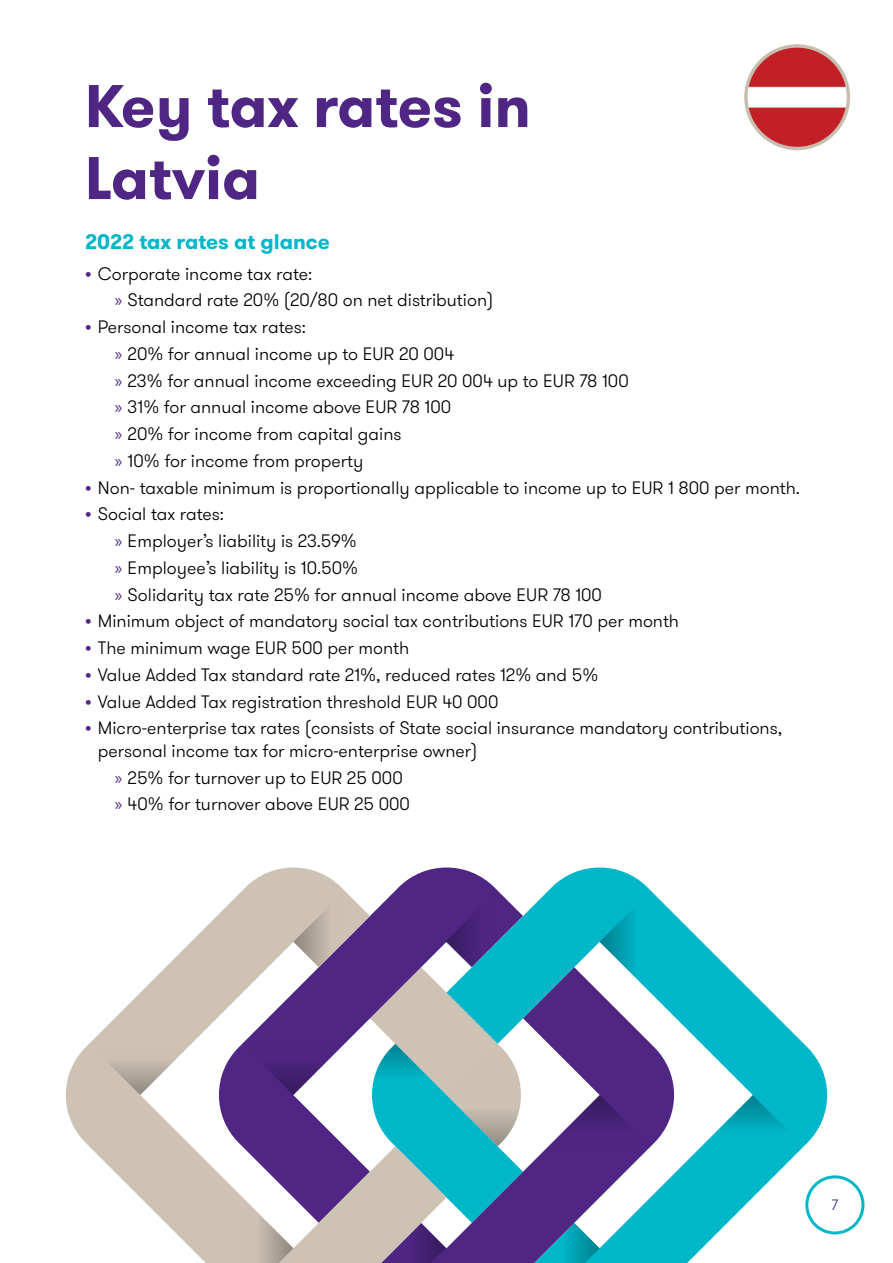
<style>
.page{position:relative;width:893px;height:1263px;background:#fff}
.page>*{position:absolute;margin:0;border:0;box-sizing:border-box;transform-origin:0 0}
.t1{font:700 60px/72px "GT Walsheim Pro";color:#4f2683}
.t2{font:700 21px "GT Walsheim Pro";color:#00b7c9}
.t3{font:300 18px/26.7px "GT Walsheim Pro";color:#000}
.t4{font:300 15px "GT Walsheim Pro";color:#4f2683}
.s1{font-weight:700;color:#4f2683}
.s2{font-family:"Myriad Pro";font-weight:400;color:#4f2683}
</style>
<div class="page">
<svg style="left:744px;top:44px;width:106px;height:106px"></svg>
<div style="left:805px;top:1175px;width:59px;height:59px;border:3px solid #00b7c9;border-radius:50%"></div>
<svg style="left:446px;top:867px;width:381px;height:396px"></svg>
<svg style="left:600px;top:891px;width:51px;height:76px;background:#14b5c5"></svg>
<svg style="left:702px;top:1095px;width:102px;height:51px"></svg>
<svg style="left:523px;top:967px;width:151px;height:296px"></svg>
<svg style="left:66px;top:867px;width:380px;height:396px"></svg>
<svg style="left:293px;top:891px;width:52px;height:76px;background:#bfb2af"></svg>
<svg style="left:242px;top:1197px;width:51px;height:66px"></svg>
<svg style="left:89px;top:1044px;width:102px;height:51px"></svg>
<svg style="left:242px;top:1044px;width:103px;height:51px"></svg>
<svg style="left:548px;top:1095px;width:103px;height:51px"></svg>
<svg style="left:370px;top:891px;width:153px;height:372px;background:#7298b2"></svg>
<h1 class="t1" style="left:85px;top:71px;width:447px">Key tax rates in<br>Latvia</h1>
<p class="t2" style="left:85px;top:228px;width:246px">2022 tax rates at glance</p>
<p class="t3" style="left:115px;top:260px;width:380px;text-indent:-30px"><span class="s1">•</span> Corporate income tax rate:<br><span class="s2">»</span> Standard rate 20% (20/80 on net distribution)</p>
<p class="t3" style="left:115px;top:314px;width:515px;text-indent:-30px"><span class="s1">•</span> Personal income tax rates:<br><span class="s2">»</span> 20% for annual income up to EUR 20 004<br><span class="s2">»</span> 23% for annual income exceeding EUR 20 004 up to EUR 78 100 <span class="s2">»</span> 31% for annual income above EUR 78 100<br><span class="s2">»</span> 20% for income from capital gains<br><span class="s2">»</span> 10% for income from property</p>
<p class="t3" style="left:85px;top:474px;width:716px"><span class="s1">•</span> Non- taxable minimum is proportionally applicable to income up to EUR 1 800 per month.</p>
<p class="t3" style="left:115px;top:501px;width:489px;text-indent:-30px"><span class="s1">•</span> Social tax rates:<br><span class="s2">»</span> Employer’s liability is 23.59%<br><span class="s2">»</span> Employee’s liability is 10.50%<br><span class="s2">»</span> Solidarity tax rate 25% for annual income above EUR 78 100</p>
<p class="t3" style="left:85px;top:608px;width:595px"><span class="s1">•</span> Minimum object of mandatory social tax contributions EUR 170 per month</p>
<p class="t3" style="left:85px;top:635px;width:326px"><span class="s1">•</span> The minimum wage EUR 500 per month</p>
<p class="t3" style="left:85px;top:662px;width:515px"><span class="s1">•</span> Value Added Tax standard rate 21%, reduced rates 12% and 5%</p>
<p class="t3" style="left:85px;top:688px;width:415px"><span class="s1">•</span> Value Added Tax registration threshold EUR 40 000</p>
<p class="t3" style="left:98px;top:717px;width:686px;line-height:22.5px;text-indent:-13px"><span class="s1">•</span> Micro-enterprise tax rates (consists of State social insurance mandatory contributions, personal income tax for micro-enterprise owner)</p>
<p class="t3" style="left:115px;top:764px;width:297px"><span class="s2">»</span> 25% for turnover up to EUR 25 000 <span class="s2">»</span> 40% for turnover above EUR 25 000</p>
<p class="t4" style="left:831px;top:1195px;width:8px">7</p>
</div>
